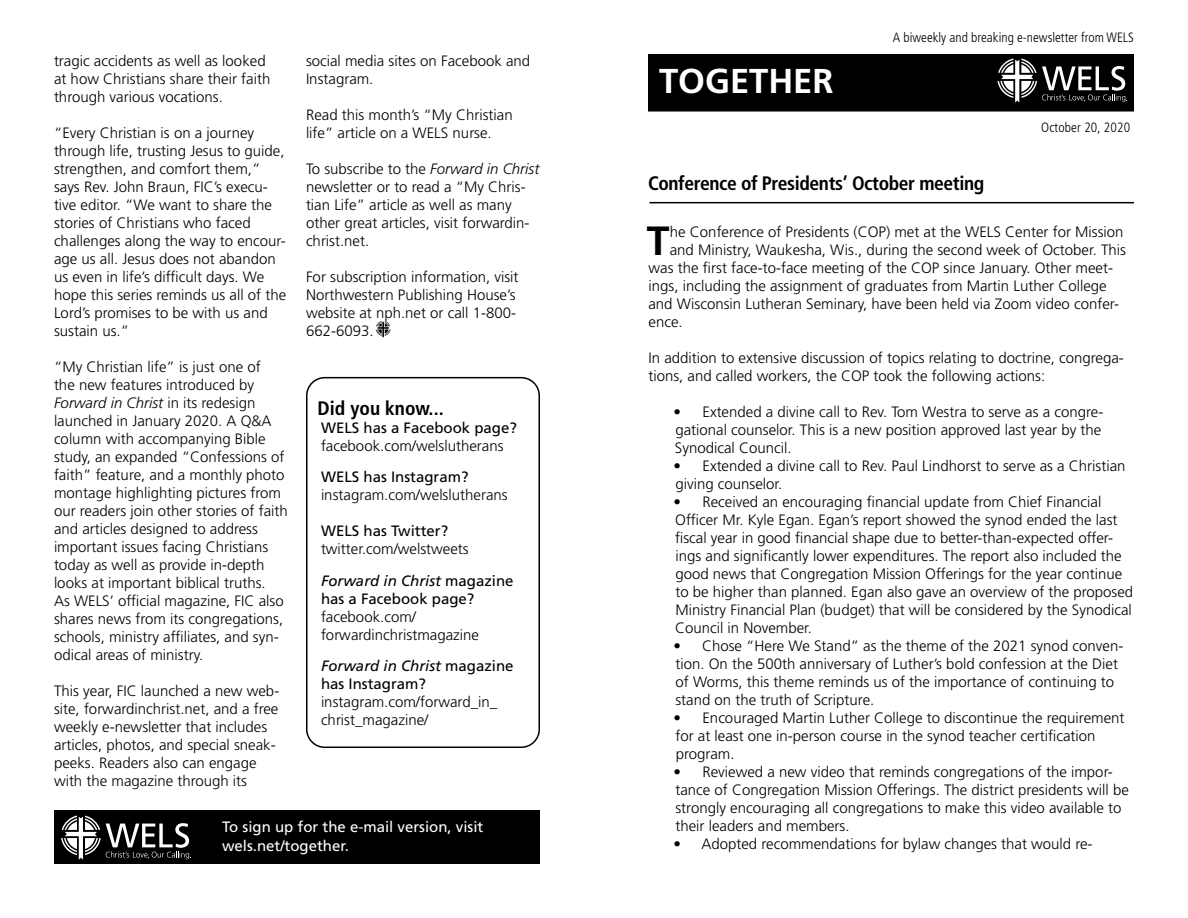
<style>
.page{position:relative;width:1188px;height:918px;background:#fff}
.page>*{position:absolute;margin:0;border:0;box-sizing:border-box;transform-origin:0 0}
.t1{font:700 40.8px "Frutiger LT Std";color:#000}
.t2{font:700 34.5px "Frutiger LT Std";color:#fff}
.t3{font:700 condensed 19.5px "Frutiger LT Std";letter-spacing:-.02em;color:#000}
.t4{font:700 condensed 19.5px "Frutiger LT Std";color:#000}
.t5{font:300 15px/18px "Frutiger LT Std";color:#000}
.t6{font:15px/18px "Frutiger LT Std";color:#000}
.t7{font:15px/18.8px "Frutiger LT Std";color:#fff}
.t8{font:300 condensed 13.5px "Frutiger LT Std";color:#000}
.s1{font-style:italic}
.s2{font-weight:400;font-style:italic}
.s3{font-weight:400}
</style>
<div class="page">
<div style="left:649px;top:55px;width:484px;height:56px;background:#000"></div>
<div style="left:648px;top:54px;width:486px;height:58px;border:2px solid #000"></div>
<svg style="left:998px;top:59px;width:129px;height:44px"></svg>
<hr style="left:650px;top:202px;width:484px;height:1px;background:#000">
<svg style="left:376px;top:321px;width:15px;height:16px"></svg>
<div style="left:306px;top:377px;width:234px;height:371px;border:2px solid #000;border-radius:18px"></div>
<div style="left:55px;top:811px;width:484px;height:52px;background:#000"></div>
<div style="left:54px;top:810px;width:486px;height:54px;border:2px solid #000"></div>
<svg style="left:61px;top:816px;width:130px;height:44px"></svg>
<p class="t5" style="left:54px;top:52px;width:218px">tragic accidents as well as looked at how Christians share their faith through various vocations.</p>
<p class="t5" style="left:54px;top:124px;width:234px">“Every Christian is on a journey through life, trusting Jesus to guide, strengthen, and comfort them,” says Rev. John Braun, FIC’s execu&shy;tive editor. “We want to share the stories of Christians who faced challenges along the way to encour&shy;age us all. Jesus does not abandon us even in life’s difficult days. We hope this series reminds us all of the<br>Lord’s promises to be with us and sustain us.”</p>
<p class="t5" style="left:54px;top:358px;width:235px">“My Christian life” is just one of<br>the new features introduced by <span class="s1">Forward in Christ</span> in its redesign launched in January 2020. A Q&amp;A column with accompanying Bible study, an expanded “Confessions of faith” feature, and a monthly photo montage highlighting pictures from our readers join other stories of faith and articles designed to address important issues facing Christians today as well as provide in-depth looks at important biblical truths.<br>As WELS’ official magazine, FIC also shares news from its congregations, schools, ministry affiliates, and syn&shy;odical areas of ministry.</p>
<p class="t5" style="left:54px;top:682px;width:227px">This year, FIC launched a new web&shy;site, forwardinchrist.net, and a free weekly e-newsletter that includes articles, photos, and special sneak&shy;peeks. Readers also can engage with the magazine through its</p>
<p class="t5" style="left:306px;top:52px;width:226px">social media sites on Facebook and<br>Instagram.</p>
<p class="t5" style="left:306px;top:106px;width:208px">Read this month’s “My Christian life” article on a WELS nurse.</p>
<p class="t5" style="left:306px;top:160px;width:235px">To subscribe to the <span class="s1">Forward in Christ </span>newsletter or to read a “My Chris&shy;tian Life” article as well as many other great articles, visit forwardin&shy;christ.net.</p>
<p class="t5" style="left:306px;top:268px;width:214px">For subscription information, visit<br>Northwestern Publishing House’s website at nph.net or call 1-800-<br>662-6093.</p>
<h3 class="t4" style="left:318px;top:396px;width:128px">Did you know...</h3>
<p class="t6" style="left:321px;top:418px;width:197px">WELS has a Facebook page?</p>
<p class="t5" style="left:321px;top:437px;width:184px">facebook.com/welslutherans</p>
<p class="t6" style="left:321px;top:468px;width:149px">WELS has Instagram?</p>
<p class="t5" style="left:321px;top:486px;width:188px">instagram.com/welslutherans</p>
<p class="t6" style="left:321px;top:522px;width:129px">WELS has Twitter?</p>
<p class="t5" style="left:321px;top:533px;width:194px;line-height:31.5px">twitter.com/welstweets<br><span class="s2">Forward in Christ</span> <span class="s3">magazine</span></p>
<p class="t6" style="left:321px;top:589px;width:155px">has a Facebook page?</p>
<p class="t5" style="left:321px;top:608px;width:160px">facebook.com/ forwardinchristmagazine</p>
<p class="t6" style="left:321px;top:657px;width:194px"><span class="s1">Forward in Christ</span> magazine has Instagram?</p>
<p class="t5" style="left:321px;top:693px;width:178px">instagram.com/forward_in_ christ_magazine/</p>
<p class="t7" style="left:222px;top:818px;width:263px">To sign up for the e-mail version, visit wels.net/together.</p>
<h2 class="t2" style="left:659px;top:61px;width:176px">TOGETHER</h2>
<p class="t8" style="left:893px;top:29px;width:243px">A biweekly and breaking e-newsletter from WELS</p>
<p class="t8" style="left:1041px;top:119px;width:90px">October 20, 2020</p>
<h3 class="t3" style="left:648px;top:172px;width:338px">Conference of Presidents’ October meeting</h3>
<h1 class="t1" style="left:647px;top:217px;width:24px">T</h1>
<p class="t5" style="left:670px;top:223px;width:455px">he Conference of Presidents (COP) met at the WELS Center for Mission</p>
<p class="t5" style="left:670px;top:241px;width:458px">and Ministry, Waukesha, Wis., during the second week of October. This</p>
<p class="t5" style="left:649px;top:259px;width:466px">was the first face-to-face meeting of the COP since January. Other meet-</p>
<p class="t5" style="left:649px;top:277px;width:460px">ings, including the assignment of graduates from Martin Luther College</p>
<p class="t5" style="left:648px;top:295px;width:472px">and Wisconsin Lutheran Seminary, have been held via Zoom video confer-</p>
<p class="t5" style="left:649px;top:313px;width:36px">ence.</p>
<p class="t5" style="left:648px;top:349px;width:477px">In addition to extensive discussion of topics relating to doctrine, congrega&shy;tions, and called workers, the COP took the following actions:</p>
<p class="t5" style="left:673px;top:403px;width:431px">• Extended a divine call to Rev. Tom Westra to serve as a congre&shy;gational counselor. This is a new position approved last year by the<br>Synodical Council.</p>
<p class="t5" style="left:673px;top:457px;width:454px">• Extended a divine call to Rev. Paul Lindhorst to serve as a Christian giving counselor.</p>
<p class="t5" style="left:673px;top:493px;width:461px">• Received an encouraging financial update from Chief Financial Officer Mr. Kyle Egan. Egan’s report showed the synod ended the last fiscal year in good financial shape due to better-than-expected offer&shy;ings and significantly lower expenditures. The report also included the good news that Congregation Mission Offerings for the year continue to be higher than planned. Egan also gave an overview of the proposed Ministry Financial Plan (budget) that will be considered by the Synodical Council in November.</p>
<p class="t5" style="left:673px;top:637px;width:451px">• Chose “Here We Stand” as the theme of the 2021 synod conven&shy;tion. On the 500th anniversary of Luther’s bold confession at the Diet of Worms, this theme reminds us of the importance of continuing to stand on the truth of Scripture.</p>
<p class="t5" style="left:673px;top:709px;width:453px">• Encouraged Martin Luther College to discontinue the requirement for at least one in-person course in the synod teacher certification program.</p>
<p class="t5" style="left:673px;top:763px;width:457px">• Reviewed a new video that reminds congregations of the impor&shy;tance of Congregation Mission Offerings. The district presidents will be strongly encouraging all congregations to make this video available to their leaders and members.</p>
<p class="t5" style="left:673px;top:835px;width:421px">• Adopted recommendations for bylaw changes that would re-</p>
</div>
